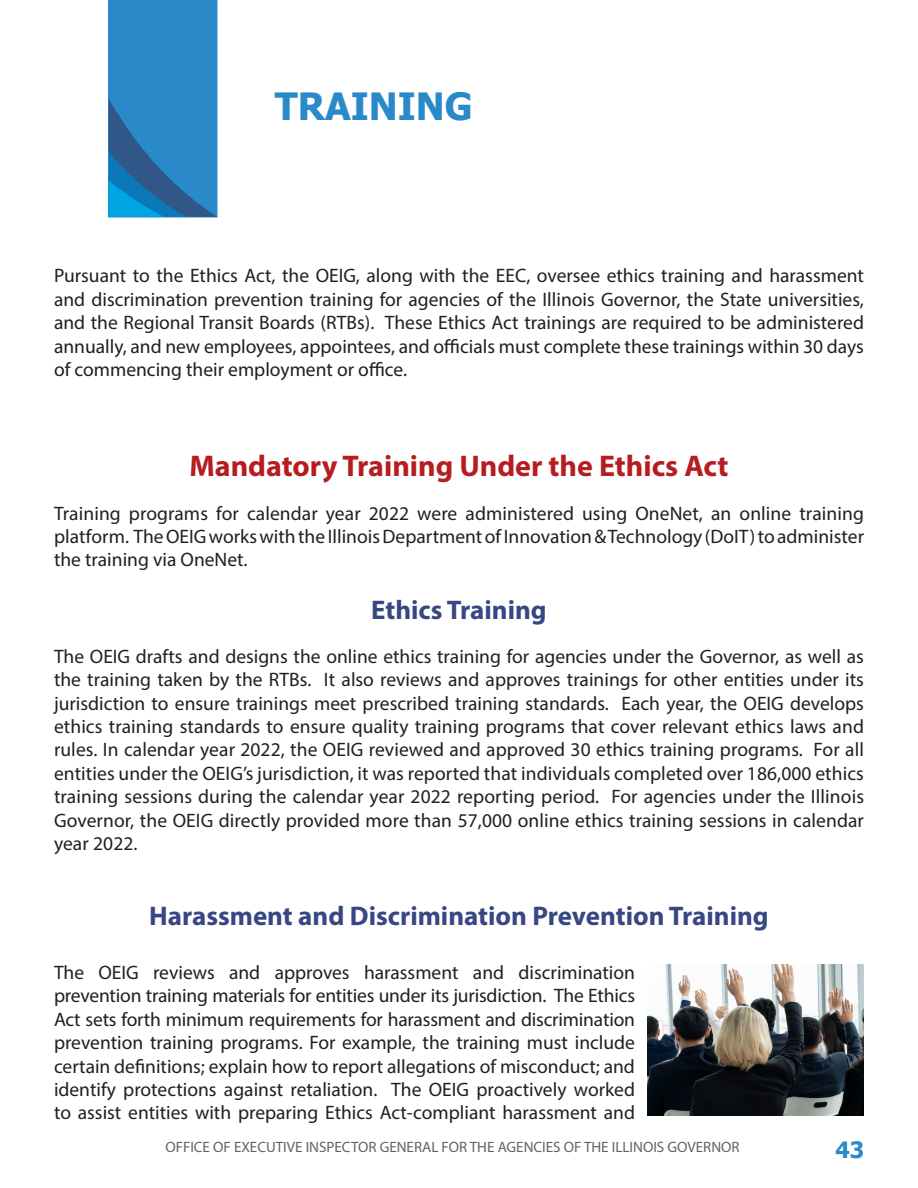
<style>
.page{position:relative;width:918px;height:1188px;background:#fff}
.page>*{position:absolute;margin:0;border:0;box-sizing:border-box;transform-origin:0 0}
.Title_1{font:700 37.5px "Tahoma";color:#2a89c8}
.Title_2{font:700 30px "Myriad Pro";color:#b61c20}
.Title_3_-_Inv__Categories{font:700 27px "Myriad Pro";color:#364782}
.t1{font:700 22.5px "Tahoma";color:#2a89c8}
.Paragraph_1{font:19.5px/23.4px "Myriad Pro";color:#231f20;text-align:justify}
.t2{font:15px "Myriad Pro";color:#636366}
</style>
<div class="page">
<div style="left:109px;top:1px;width:108px;height:216px;background:#2a89c8"></div>
<div style="left:108px;top:0;width:110px;height:218px;border:2px solid #2a89c8"></div>
<svg style="left:109px;top:99px;width:108px;height:118px"></svg>
<img style="left:647px;top:964px;width:217px;height:152px">
<p class="Title_1" style="left:275px;top:81px;width:199px">TRAINING</p>
<p class="Paragraph_1" style="left:54px;top:264px;width:812px">Pursuant to the Ethics Act, the OEIG, along with the EEC, oversee ethics training and harassment and discrimination prevention training for agencies of the Illinois Governor, the State universities, and the Regional Transit Boards (RTBs). These Ethics Act trainings are required to be administered annually, and new employees, appointees, and officials must complete these trainings within 30 days of commencing their employment or office.</p>
<p class="Title_2" style="left:189px;top:446px;width:541px">Mandatory Training Under the Ethics Act</p>
<p class="Paragraph_1" style="left:54px;top:501px;width:812px">Training programs for calendar year 2022 were administered using OneNet, an online training platform. The OEIG works with the Illinois Department of Innovation &amp; Technology (DoIT) to administer the training via OneNet.</p>
<p class="Title_3_-_Inv__Categories" style="left:371px;top:592px;width:177px">Ethics Training</p>
<p class="Paragraph_1" style="left:54px;top:644px;width:812px">The OEIG drafts and designs the online ethics training for agencies under the Governor, as well as the training taken by the RTBs. It also reviews and approves trainings for other entities under its jurisdiction to ensure trainings meet prescribed training standards. Each year, the OEIG develops ethics training standards to ensure quality training programs that cover relevant ethics laws and rules. In calendar year 2022, the OEIG reviewed and approved 30 ethics training programs. For all entities under the OEIG’s jurisdiction, it was reported that individuals completed over 186,000 ethics training sessions during the calendar year 2022 reporting period. For agencies under the Illinois Governor, the OEIG directly provided more than 57,000 online ethics training sessions in calendar year 2022.</p>
<p class="Title_3_-_Inv__Categories" style="left:149px;top:898px;width:621px">Harassment and Discrimination Prevention Training</p>
<p class="Paragraph_1" style="left:54px;top:961px;width:583px">The OEIG reviews and approves harassment and discrimination prevention training materials for entities under its jurisdiction. The Ethics Act sets forth minimum requirements for harassment and discrimination prevention training programs. For example, the training must include certain definitions; explain how to report allegations of misconduct; and identify protections against retaliation. The OEIG proactively worked to assist entities with preparing Ethics Act-compliant harassment and</p>
<p class="t2" style="left:165px;top:1138px;width:576px">OFFICE OF EXECUTIVE INSPECTOR GENERAL FOR THE AGENCIES OF THE ILLINOIS GOVERNOR</p>
<p class="t1" style="left:835px;top:1134px;width:30px">43</p>
</div>
